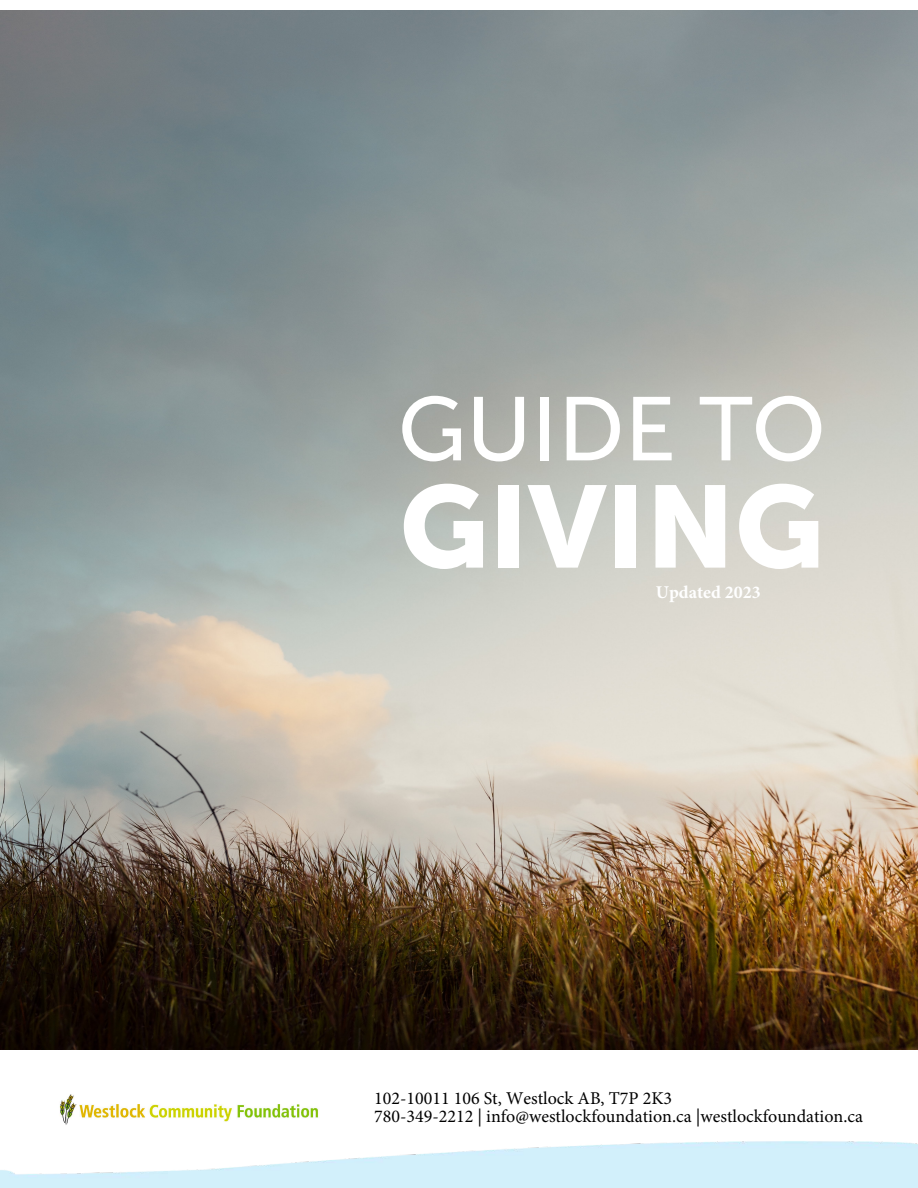
<style>
.page{position:relative;width:918px;height:1188px;background:#fff}
.page>*{position:absolute;margin:0;border:0;box-sizing:border-box;transform-origin:0 0}
.t1{font:115.5px "Museo Sans 900";color:#fff}
.t2{font:90px "Museo Sans 500";color:#fff}
.t3{font:18px/18px "Minion Pro";color:#000}
.t4{font:700 18px "Minion Pro";color:#fff}
</style>
<div class="page">
<img style="left:1px;top:10px;width:917px;height:748px">
<img style="left:0;top:758px;width:918px;height:430px">
<h2 class="t2" style="left:398px;top:380px;width:429px">GUIDE TO</h2>
<h1 class="t1" style="left:400px;top:462px;width:426px">giving</h1>
<p class="t4" style="left:656px;top:579px;width:106px">Updated 2023</p>
<p class="t3" style="left:374px;top:1089px;width:490px">102-10011 106 St, Westlock AB, T7P 2K3<br>780-349-2212 | info@westlockfoundation.ca |westlockfoundation.ca</p>
</div>
